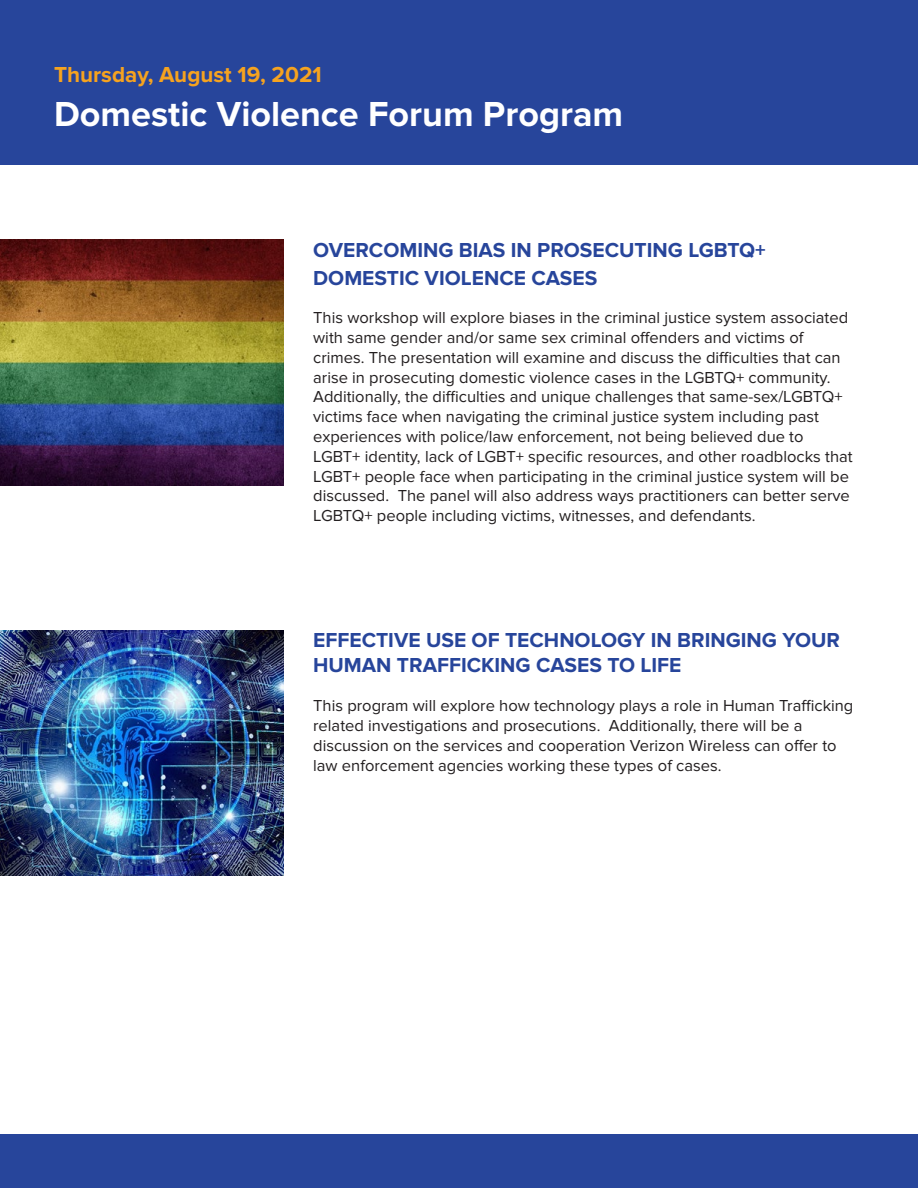
<style>
.page{position:relative;width:918px;height:1188px;background:#fff}
.page>*{position:absolute;margin:0;border:0;box-sizing:border-box;transform-origin:0 0}
.t1{font:700 36px "Proxima Nova";color:#fff}
.t2{font:700 22.5px "Proxima Nova";color:#f6a31f}
.t3{font:700 21px/28.8px "Proxima Nova";color:#27459b}
.t4{font:16.5px/19.8px "Proxima Nova";color:#231f20}
</style>
<div class="page">
<div style="left:0;top:0;width:918px;height:164px;background:#27459b"></div>
<div style="left:0;top:1134px;width:918px;height:54px;background:#27459b"></div>
<img style="left:0;top:240px;width:284px;height:246px">
<img style="left:0;top:630px;width:284px;height:246px">
<p class="t2" style="left:54px;top:62px;width:269px">Thursday, August 19, 2021</p>
<p class="t1" style="left:54px;top:93px;width:571px">Domestic Violence Forum Program</p>
<p class="t3" style="left:313px;top:236px;width:454px">OVERCOMING BIAS IN PROSECUTING LGBTQ+<br>DOMESTIC VIOLENCE CASES</p>
<p class="t4" style="left:313px;top:308px;width:541px">This workshop will explore biases in the criminal justice system associated with same gender and/or same sex criminal offenders and victims of crimes. The presentation will examine and discuss the difficulties that can arise in prosecuting domestic violence cases in the LGBTQ+ community.<br>Additionally, the difficulties and unique challenges that same-sex/LGBTQ+ victims face when navigating the criminal justice system including past experiences with police/law enforcement, not being believed due to LGBT+ identity, lack of LGBT+ specific resources, and other roadblocks that LGBT+ people face when participating in the criminal justice system will be discussed. The panel will also address ways practitioners can better serve LGBTQ+ people including victims, witnesses, and defendants.</p>
<p class="t3" style="left:313px;top:627px;width:528px;line-height:25.2px">EFFECTIVE USE OF TECHNOLOGY IN BRINGING YOUR<br>HUMAN TRAFFICKING CASES TO LIFE</p>
<p class="t4" style="left:313px;top:696px;width:542px">This program will explore how technology plays a role in Human Trafficking related investigations and prosecutions. Additionally, there will be a discussion on the services and cooperation Verizon Wireless can offer to law enforcement agencies working these types of cases.</p>
</div>
